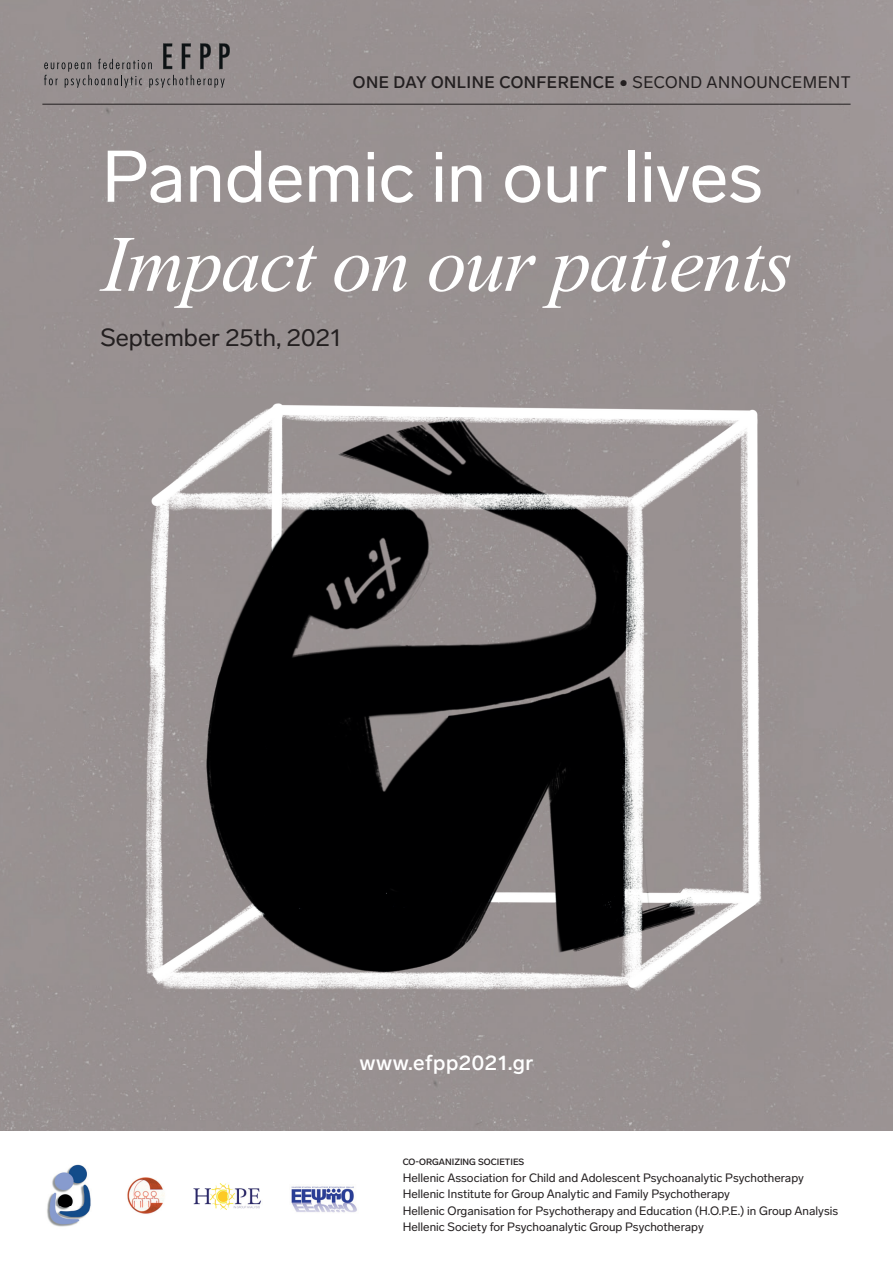
<style>
.page{position:relative;width:893px;height:1263px;background:#fff}
.page>*{position:absolute;margin:0;border:0;box-sizing:border-box;transform-origin:0 0}
.t1{font:italic 79.8px "Times New Roman";letter-spacing:-.02em;color:#fff}
.t2{font:72px "Lab Grotesque";color:#fff}
.t3{font:24.45px "Lab Grotesque";color:#231f20}
.t4{font:500 21px "Lab Grotesque";letter-spacing:.025em;color:#fff}
.t5{font:500 16.5px "Lab Grotesque";letter-spacing:.03em;color:#231f20}
.t6{font:12px/16.5px "Lab Grotesque";color:#231f20}
.t7{font:500 9px "Lab Grotesque";color:#231f20}
.s1{font-weight:400}
</style>
<div class="page">
<div style="left:0;top:0;width:893px;height:1131px;background:#999191"></div>
<img style="left:131px;top:403px;width:631px;height:589px">
<svg style="left:44px;top:43px;width:186px;height:45px;background:#868080"></svg>
<hr style="left:42px;top:104px;width:809px;height:1px;background:#231f20">
<img style="left:47px;top:1164px;width:44px;height:63px">
<img style="left:291px;top:1186px;width:66px;height:27px">
<img style="left:193px;top:1183px;width:68px;height:27px">
<img style="left:127px;top:1177px;width:38px;height:37px">
<h3 class="t5" style="left:353px;top:72px;width:499px">ONE DAY ONLINE CONFERENCE • <span class="s1">SECOND ANNOUNCEMENT</span></h3>
<h2 class="t2" style="left:102px;top:129px;width:663px">Pandemic in our lives</h2>
<h1 class="t1" style="left:102px;top:209px;width:692px">Impact on our patients</h1>
<h3 class="t3" style="left:100px;top:321px;width:243px">September 25th, 2021</h3>
<h3 class="t4" style="left:359px;top:1050px;width:176px">www.efpp2021.gr</h3>
<p class="t7" style="left:403px;top:1157px;width:123px">CO-ORGANIZING SOCIETIES</p>
<p class="t6" style="left:403px;top:1169px;width:437px">Hellenic Association for Child and Adolescent Psychoanalytic Psychotherapy Hellenic Institute for Group Analytic and Family Psychotherapy<br>Hellenic Organisation for Psychotherapy and Education (H.O.P.E.) in Group Analysis Hellenic Society for Psychoanalytic Group Psychotherapy</p>
</div>
